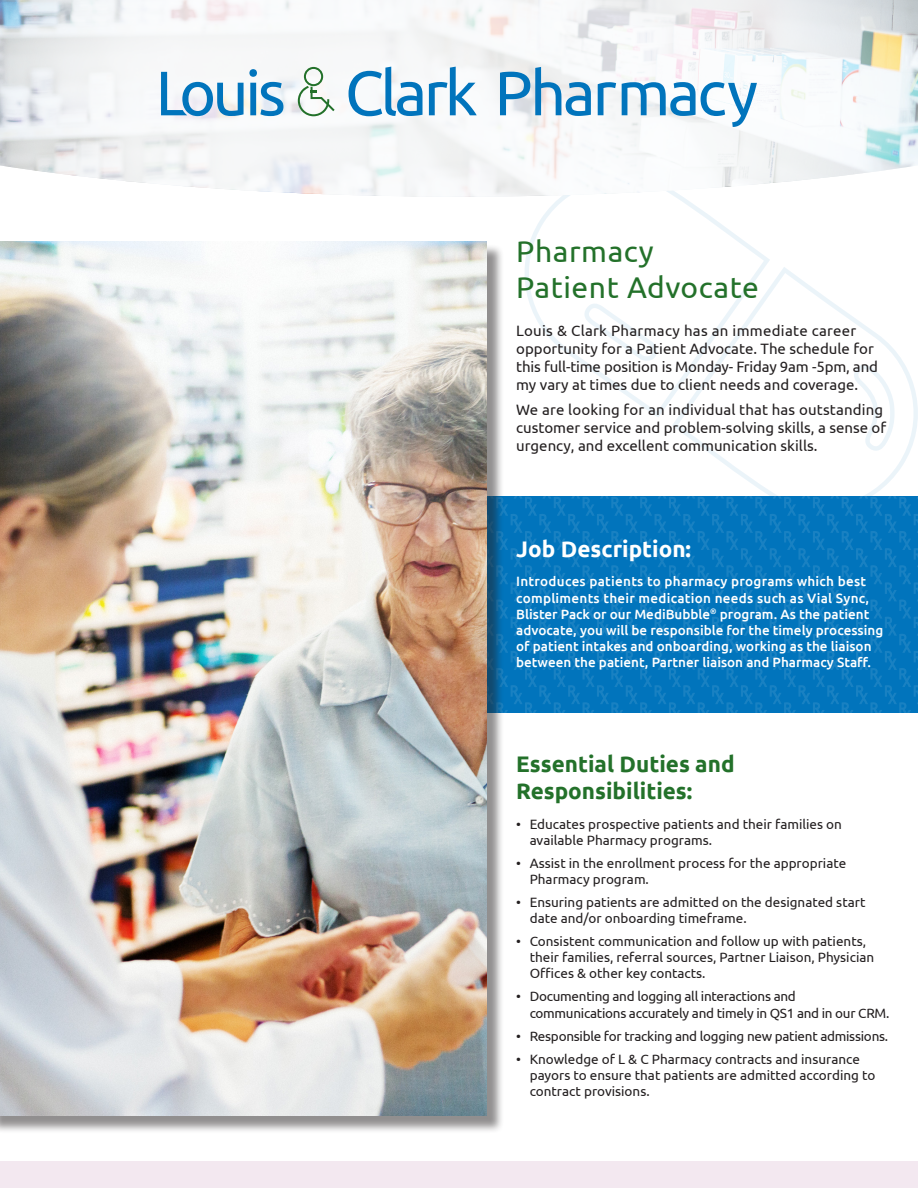
<style>
.page{position:relative;width:918px;height:1188px;background:#fff}
.page>*{position:absolute;margin:0;border:0;box-sizing:border-box;transform-origin:0 0}
.t1{font:30px/36px "Ubuntu";letter-spacing:.02em;color:#23712a}
.t2{font:700 22.5px/27px "Ubuntu";color:#23712a}
.t3{font:700 22.5px "Ubuntu";color:#fff}
.t4{font:15px/18px "Ubuntu";color:#231f20}
.t5{font:13.5px/16.2px "Ubuntu";color:#231f20}
.t6{font:500 13.5px/16.2px "Ubuntu";color:#fff}
.t7{font:13.5px/16.2px "Ubuntu";letter-spacing:-.02em;color:#231f20}
</style>
<div class="page">
<svg style="left:525px;top:197px;width:393px;height:299px"></svg>
<svg style="left:0;top:0;width:918px;height:197px;fill:#f6f7f8"></svg>
<div style="left:0;top:1161px;width:918px;height:27px;background:#f3e8f0"></div>
<svg style="left:504px;top:496px;width:414px;height:216px;background:#0576bd"></svg>
<svg style="left:349px;top:67px;width:74px;height:49px"></svg>
<svg style="left:429px;top:67px;width:48px;height:48px"></svg>
<svg style="left:161px;top:69px;width:122px;height:47px"></svg>
<svg style="left:298px;top:67px;width:37px;height:49px"></svg>
<svg style="left:500px;top:67px;width:91px;height:49px"></svg>
<svg style="left:598px;top:82px;width:18px;height:33px"></svg>
<svg style="left:622px;top:82px;width:135px;height:45px"></svg>
<div style="left:0;top:244px;width:504px;height:890px;background:#231f20;opacity:.5"></div>
<img style="left:0;top:241px;width:486px;height:875px">
<h1 class="t1" style="left:516px;top:232px;width:244px">Pharmacy<br>Patient Advocate</h1>
<p class="t4" style="left:516px;top:322px;width:363px">Louis &amp; Clark Pharmacy has an immediate career opportunity for a Patient Advocate. The schedule for this full-time position is Monday- Friday 9am -5pm, and my vary at times due to client needs and coverage.</p>
<p class="t4" style="left:516px;top:400px;width:371px">We are looking for an individual that has outstanding customer service and problem-solving skills, a sense of urgency, and excellent communication skills.</p>
<h2 class="t3" style="left:516px;top:535px;width:176px">Job Description:</h2>
<p class="t6" style="left:516px;top:573px;width:369px">Introduces patients to pharmacy programs which best compliments their medication needs such as Vial Sync, Blister Pack or our MediBubble<sup>®</sup> program. As the patient advocate, you will be responsible for the timely processing of patient intakes and onboarding, working as the liaison between the patient, Partner liaison and Pharmacy Staff.</p>
<h2 class="t2" style="left:516px;top:750px;width:220px">Essential Duties and<br>Responsibilities:</h2>
<p class="t5" style="left:530px;top:815px;width:314px;text-indent:-14px">• Educates prospective patients and their families on available Pharmacy programs.</p>
<p class="t5" style="left:530px;top:854px;width:318px;text-indent:-14px">• Assist in the enrollment process for the appropriate<br>Pharmacy program.</p>
<p class="t5" style="left:530px;top:894px;width:337px;text-indent:-14px">• Ensuring patients are admitted on the designated start date and/or onboarding timeframe.</p>
<p class="t5" style="left:530px;top:933px;width:346px;text-indent:-14px">• Consistent communication and follow up with patients, their families, referral sources, Partner Liaison, Physician<br>Offices &amp; other key contacts.</p>
<p class="t7" style="left:530px;top:988px;width:361px;text-indent:-14px">• Documenting and logging all interactions and communications accurately and timely in QS1 and in our CRM.</p>
<p class="t7" style="left:516px;top:1027px;width:373px">• Responsible for tracking and logging new patient admissions.</p>
<p class="t5" style="left:530px;top:1050px;width:347px;text-indent:-14px">• Knowledge of L &amp; C Pharmacy contracts and insurance payors to ensure that patients are admitted according to contract provisions.</p>
</div>
